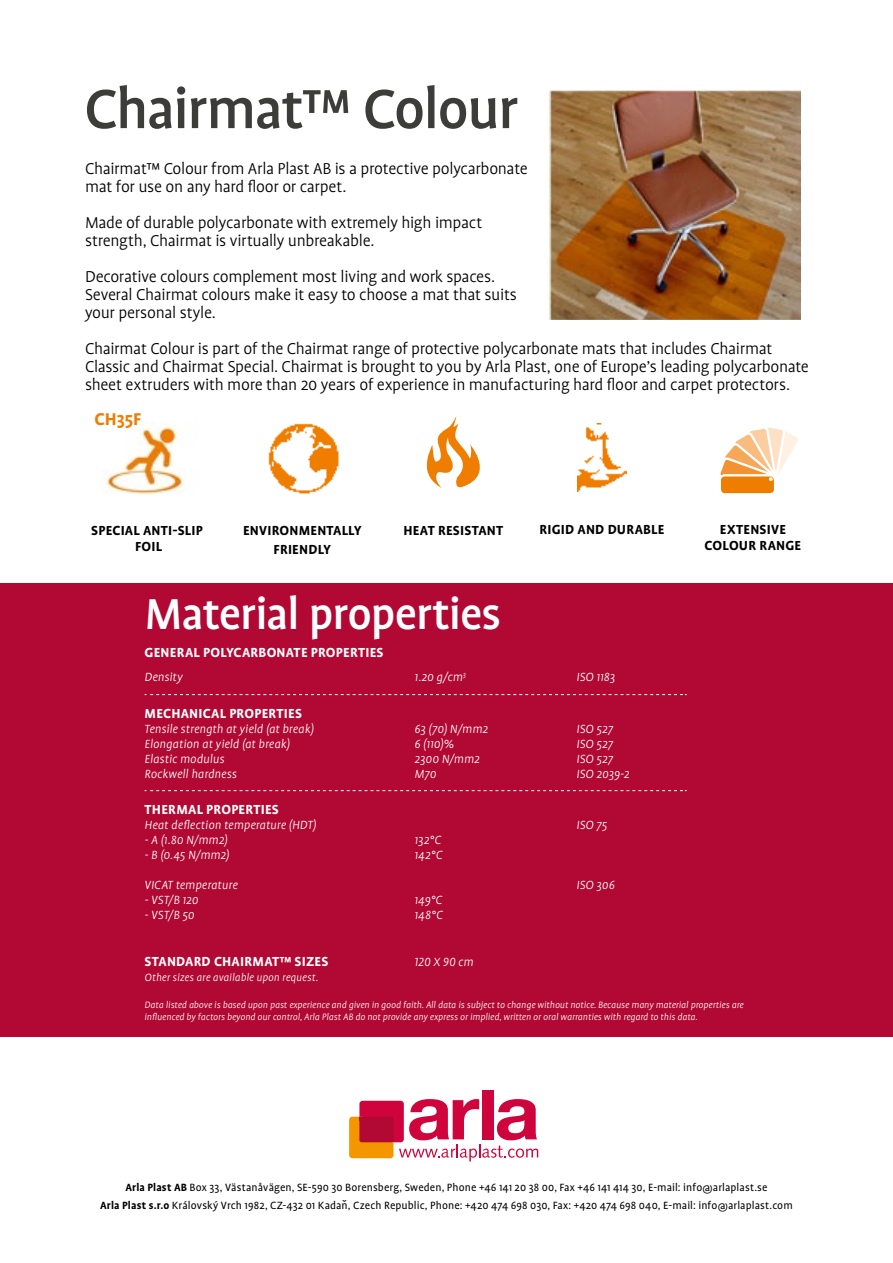
<style>
.page{position:relative;width:893px;height:1263px;background:#fff}
.page>*{position:absolute;margin:0;border:0;box-sizing:border-box;transform-origin:0 0}
.t1{font:500 63px "Profile OT";letter-spacing:-.025em;color:#3c3c3b}
.t2{font:500 49.5px "Profile OT";letter-spacing:-.02em;color:#fff}
.t3{font:700 19.5px "Profile OT";color:#ef7d00}
.t4{font:300 18px/18px "Profile OT";letter-spacing:-.02em;color:#000}
.t5{font:700 15px/16.5px "Profile OT";letter-spacing:.015em;color:#000;text-align:center}
.t6{font:700 15px "Profile OT";letter-spacing:.015em;color:#fff}
.t7{font:italic 300 13.5px "Profile OT";letter-spacing:.005em;color:#fff}
.t8{font:13.5px "Profile OT";color:#000}
.t9{font:12px/18px "Profile OT";letter-spacing:.01em;color:#000;text-align:center}
.t10{font:italic 300 12px "Profile OT";letter-spacing:.005em;color:#fff}
.t11{font:italic 300 10.5px/12.6px "Profile OT";color:#fff}
.s1{font-weight:700}
</style>
<div class="page">
<div style="left:359px;top:1101px;width:45px;height:41px;background:#d0043c;border-radius:3px"></div>
<svg style="left:349px;top:1117px;width:44px;height:41px;background:#d45419"></svg>
<div style="left:482px;top:1090px;width:12px;height:49px;background:#d0043c"></div>
<svg style="left:399px;top:1099px;width:139px;height:62px"></svg>
<img style="left:547px;top:90px;width:253px;height:229px">
<svg style="left:426px;top:416px;width:54px;height:72px"></svg>
<img style="left:268px;top:423px;width:71px;height:71px">
<img style="left:577px;top:423px;width:50px;height:68px">
<img style="left:106px;top:426px;width:78px;height:69px">
<svg style="left:720px;top:427px;width:78px;height:67px"></svg>
<div style="left:0;top:583px;width:893px;height:453px;background:#b10933"></div>
<svg style="left:145px;top:694px;width:542px;height:1px"></svg>
<svg style="left:145px;top:790px;width:542px;height:1px"></svg>
<h1 class="t1" style="left:84px;top:76px;width:435px">Chairmat™ Colour</h1>
<p class="t4" style="left:85px;top:161px;width:444px">Chairmat™ Colour from Arla Plast AB is a protective polycarbonate mat for use on any hard floor or carpet.</p>
<p class="t4" style="left:85px;top:215px;width:399px">Made of durable polycarbonate with extremely high impact strength, Chairmat is virtually unbreakable.</p>
<p class="t4" style="left:85px;top:269px;width:433px">Decorative colours complement most living and work spaces.<br>Several Chairmat colours make it easy to choose a mat that suits your personal style.</p>
<p class="t4" style="left:85px;top:341px;width:725px">Chairmat Colour is part of the Chairmat range of protective polycarbonate mats that includes Chairmat<br>Classic and Chairmat Special. Chairmat is brought to you by Arla Plast, one of Europe’s leading polycarbonate sheet extruders with more than 20 years of experience in manufacturing hard floor and carpet protectors.</p>
<p class="t3" style="left:94px;top:408px;width:48px">CH35F</p>
<p class="t5" style="left:91px;top:522px;width:113px">SPECIAL ANTI-SLIP<br>FOIL</p>
<p class="t5" style="left:243px;top:522px;width:120px">ENVIRONMENTALLY</p>
<p class="t5" style="left:403px;top:523px;width:101px">HEAT RESISTANT</p>
<p class="t5" style="left:539px;top:522px;width:126px">RIGID AND DURABLE</p>
<p class="t5" style="left:274px;top:542px;width:59px">FRIENDLY</p>
<h2 class="t2" style="left:145px;top:588px;width:358px">Material properties</h2>
<p class="t6" style="left:145px;top:644px;width:240px">GENERAL POLYCARBONATE PROPERTIES</p>
<p class="t7" style="left:145px;top:670px;width:40px">Density</p>
<p class="t7" style="left:415px;top:670px;width:53px">1.20 g/cm<sup>3</sup></p>
<p class="t7" style="left:577px;top:670px;width:40px">ISO 1183</p>
<p class="t6" style="left:145px;top:705px;width:159px">MECHANICAL PROPERTIES</p>
<p class="t7" style="left:145px;top:722px;width:171px">Tensile strength at yield (at break)</p>
<p class="t7" style="left:415px;top:722px;width:75px">63 (70) N/mm2</p>
<p class="t7" style="left:577px;top:722px;width:38px">ISO 527</p>
<p class="t7" style="left:145px;top:737px;width:147px">Elongation at yield (at break)</p>
<p class="t7" style="left:415px;top:737px;width:41px">6 (110)%</p>
<p class="t7" style="left:577px;top:737px;width:38px">ISO 527</p>
<p class="t7" style="left:145px;top:752px;width:81px">Elastic modulus</p>
<p class="t7" style="left:415px;top:752px;width:67px">2300 N/mm2</p>
<p class="t7" style="left:577px;top:752px;width:38px">ISO 527</p>
<p class="t7" style="left:145px;top:767px;width:94px">Rockwell hardness</p>
<p class="t7" style="left:415px;top:767px;width:23px">M70</p>
<p class="t7" style="left:577px;top:767px;width:54px">ISO 2039-2</p>
<p class="t6" style="left:145px;top:802px;width:136px">THERMAL PROPERTIES</p>
<p class="t7" style="left:145px;top:818px;width:173px">Heat deflection temperature (HDT)</p>
<p class="t7" style="left:577px;top:818px;width:32px">ISO 75</p>
<p class="t7" style="left:145px;top:833px;width:85px">- A (1.80 N/mm2)</p>
<p class="t7" style="left:415px;top:833px;width:28px">132°C</p>
<p class="t7" style="left:145px;top:848px;width:86px">- B (0.45 N/mm2)</p>
<p class="t7" style="left:415px;top:848px;width:29px">142°C</p>
<p class="t7" style="left:145px;top:878px;width:95px">VICAT temperature</p>
<p class="t7" style="left:577px;top:878px;width:40px">ISO 306</p>
<p class="t7" style="left:145px;top:893px;width:55px">- VST/B 120</p>
<p class="t7" style="left:415px;top:893px;width:29px">149°C</p>
<p class="t7" style="left:145px;top:908px;width:51px">- VST/B 50</p>
<p class="t7" style="left:415px;top:908px;width:30px">148°C</p>
<p class="t6" style="left:145px;top:953px;width:185px">STANDARD CHAIRMAT™ SIZES</p>
<p class="t7" style="left:415px;top:955px;width:61px">120 X 90 cm</p>
<p class="t10" style="left:145px;top:971px;width:176px">Other sizes are available upon request.</p>
<p class="t5" style="left:705px;top:522px;width:98px">EXTENSIVE<br>COLOUR RANGE</p>
<p class="t11" style="left:145px;top:999px;width:601px">Data listed above is based upon past experience and given in good faith. All data is subject to change without notice. Because many material properties are influenced by factors beyond our control, Arla Plast AB do not provide any express or implied, written or oral warranties with regard to this data.</p>
<p class="t9" style="left:100px;top:1179px;width:694px"><span class="s1">Arla Plast AB</span> Box 33, Västanåvägen, SE-590 30 Borensberg, Sweden, Phone +46 141 20 38 00, Fax +46 141 414 30, E-mail: info@arlaplast.se<br><span class="s1">Arla Plast s.r.o</span> Královský Vrch 1982, CZ-432 01 Kadan, Czech Republic, Phone: +420 474 698 030, Fax: +420 474 698 040, E-mail: info@arlaplast.com</p>
<p class="t8" style="left:341px;top:1198px;width:8px">ˇ</p>
</div>
